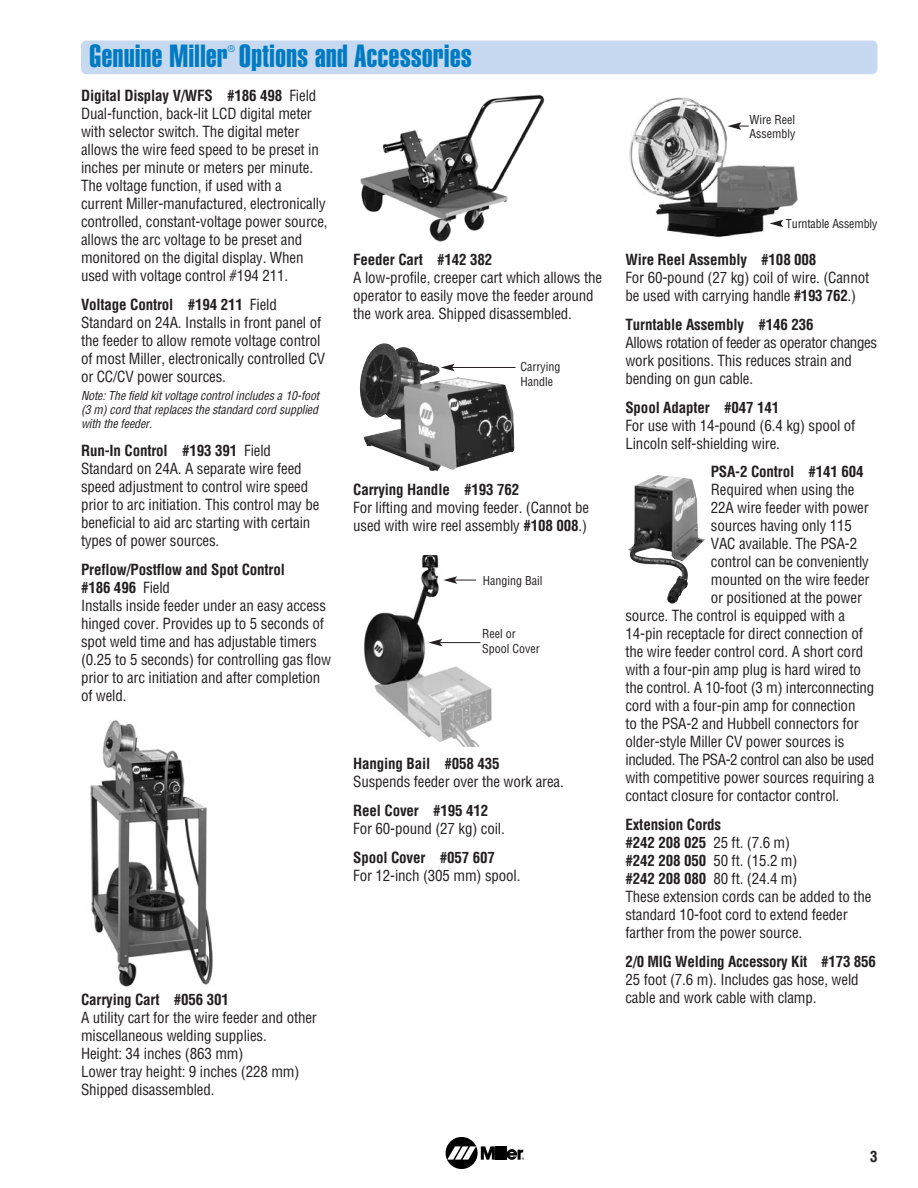
<style>
.page{position:relative;width:918px;height:1188px;background:#fff}
.page>*{position:absolute;margin:0;border:0;box-sizing:border-box;transform-origin:0 0}
.t1{font:31.5px "Helvetica Extra Compressed";letter-spacing:.02em;color:#007bc3}
.t2{font:condensed 15px/18px "Helvetica";letter-spacing:-.01em;color:#231f20}
.t3{font:700 condensed 15px "Helvetica";letter-spacing:-.01em;color:#231f20}
.t4{font:condensed 15px "Helvetica";letter-spacing:-.03em;color:#231f20}
.t5{font:italic condensed 12px/14.4px "Helvetica";color:#231f20;text-align:justify}
.t6{font:condensed 12px/14.4px "Helvetica";color:#231f20}
.t7{font:condensed 9px "Helvetica";color:#007bc3}
.s1{font-weight:700}
</style>
<div class="page">
<div style="left:446px;top:1137px;width:32px;height:32px;background:#000;border-radius:50%"></div>
<hr style="left:499px;top:1146px;width:3px;height:14px;background:#000">
<hr style="left:503px;top:1146px;width:3px;height:14px;background:#000">
<svg style="left:447px;top:1146px;width:52px;height:14px"></svg>
<svg style="left:506px;top:1149px;width:18px;height:11px"></svg>
<div style="left:81px;top:40px;width:797px;height:34px;background:#c6d9f0;border-radius:5px"></div>
<img style="left:628px;top:475px;width:77px;height:129px">
<img style="left:90px;top:720px;width:123px;height:267px">
<img style="left:360px;top:343px;width:154px;height:128px">
<img style="left:363px;top:555px;width:129px;height:192px">
<img style="left:629px;top:97px;width:169px;height:141px">
<img style="left:360px;top:94px;width:185px;height:148px">
<svg style="left:727px;top:122px;width:22px;height:8px"></svg>
<svg style="left:770px;top:220px;width:13px;height:7px"></svg>
<hr style="left:440px;top:642px;width:40px;height:1px;background:#231f20">
<svg style="left:428px;top:639px;width:14px;height:7px"></svg>
<svg style="left:443px;top:576px;width:33px;height:8px"></svg>
<hr style="left:452px;top:367px;width:64px;height:1px;background:#231f20">
<svg style="left:441px;top:364px;width:14px;height:7px"></svg>
<h1 class="t1" style="left:90px;top:45px;width:384px">Genuine Miller Options and Accessories</h1>
<p class="t7" style="left:228px;top:46px;width:9px">®</p>
<p class="t2" style="left:81px;top:88px;width:248px"><span class="s1">Digital Display V/WFS #186 498</span> Field Dual-function, back-lit LCD digital meter with selector switch. The digital meter allows the wire feed speed to be preset in inches per minute or meters per minute.<br>The voltage function, if used with a<br>current Miller-manufactured, electronically controlled, constant-voltage power source, allows the arc voltage to be preset and monitored on the digital display. When used with voltage control #194 211.</p>
<p class="t2" style="left:81px;top:296px;width:246px"><span class="s1">Voltage Control #194 211</span> Field Standard on 24A. Installs in front panel of the feeder to allow remote voltage control of most Miller, electronically controlled CV or CC/CV power sources.</p>
<p class="t5" style="left:81px;top:389px;width:242px">Note:The field kitvoltage controlincludes a 10-foot (3 m)cord thatreplaces the standard cord supplied with the feeder.</p>
<p class="t2" style="left:81px;top:443px;width:240px"><span class="s1">Run-In Control #193 391</span> Field Standard on 24A. A separate wire feed speed adjustment to control wire speed prior to arc initiation. This control may be beneficial to aid arc starting with certain types of power sources.</p>
<p class="t2" style="left:81px;top:561px;width:252px"><span class="s1">Preflow/Postflow and Spot Control<br>#186 496</span> Field<br>Installs inside feeder under an easy access hinged cover. Provides up to 5 seconds of spot weld time and has adjustable timers (0.25 to 5 seconds) for controlling gas flow prior to arc initiation and after completion of weld.</p>
<p class="t3" style="left:353px;top:254px;width:141px">Feeder Cart #142 382</p>
<p class="t2" style="left:353px;top:270px;width:250px">A low-profile, creeper cart which allows the operator to easily move the feeder around the work area. Shipped disassembled.</p>
<p class="t6" style="left:521px;top:361px;width:41px">Carrying<br>Handle</p>
<p class="t3" style="left:353px;top:484px;width:168px">Carrying Handle #193 762</p>
<p class="t2" style="left:353px;top:500px;width:237px">For lifting and moving feeder. (Cannot be used with wire reel assembly <span class="s1">#108 008</span>.)</p>
<p class="t6" style="left:483px;top:574px;width:61px">Hanging Bail</p>
<p class="t6" style="left:482px;top:628px;width:59px">Reel or<br>Spool Cover</p>
<p class="t3" style="left:353px;top:758px;width:148px">Hanging Bail #058 435</p>
<p class="t2" style="left:353px;top:774px;width:212px">Suspends feeder over the work area.</p>
<p class="t3" style="left:353px;top:805px;width:137px">Reel Cover #195 412</p>
<p class="t2" style="left:353px;top:821px;width:153px">For 60-pound (27 kg) coil.</p>
<p class="t3" style="left:353px;top:852px;width:143px">Spool Cover #057 607</p>
<p class="t2" style="left:353px;top:868px;width:169px">For 12-inch (305 mm) spool.</p>
<p class="t3" style="left:81px;top:994px;width:150px">Carrying Cart #056 301</p>
<p class="t2" style="left:81px;top:1010px;width:237px">A utility cart for the wire feeder and other miscellaneous welding supplies.<br>Height: 34 inches (863 mm)<br>Lower tray height: 9 inches (228 mm)<br>Shipped disassembled.</p>
<p class="t6" style="left:749px;top:113px;width:47px">Wire Reel<br>Assembly</p>
<p class="t6" style="left:786px;top:218px;width:93px">Turntable Assembly</p>
<p class="t3" style="left:625px;top:254px;width:193px">Wire Reel Assembly #108 008</p>
<p class="t2" style="left:625px;top:270px;width:245px">For 60-pound (27 kg) coil of wire. (Cannot be used with carrying handle <span class="s1">#193 762</span>.)</p>
<p class="t3" style="left:625px;top:319px;width:190px">Turntable Assembly #146 236</p>
<p class="t2" style="left:625px;top:335px;width:253px">Allows rotation of feeder as operator changes work positions. This reduces strain and bending on gun cable.</p>
<p class="t3" style="left:625px;top:401px;width:155px">Spool Adapter #047 141</p>
<p class="t2" style="left:625px;top:417px;width:232px">For use with 14-pound (6.4 kg) spool of<br>Lincoln self-shielding wire.</p>
<p class="t3" style="left:711px;top:466px;width:155px">PSA-2 Control #141 604</p>
<p class="t2" style="left:711px;top:482px;width:145px">Required when using the</p>
<p class="t2" style="left:711px;top:500px;width:159px">22A wire feeder with power</p>
<p class="t2" style="left:711px;top:518px;width:143px">sources having only 115</p>
<p class="t2" style="left:711px;top:536px;width:148px">VAC available. The PSA-2</p>
<p class="t2" style="left:711px;top:554px;width:160px">control can be con veniently</p>
<p class="t2" style="left:711px;top:572px;width:160px">mounted on the wire feeder</p>
<p class="t2" style="left:711px;top:590px;width:153px">or positioned at the power</p>
<p class="t2" style="left:625px;top:608px;width:221px">source. The control is equipped with a</p>
<p class="t2" style="left:625px;top:626px;width:239px">14-pin receptacle for direct con nection of</p>
<p class="t2" style="left:625px;top:644px;width:239px">the wire feeder control cord. A short cord</p>
<p class="t2" style="left:625px;top:662px;width:237px">with a four-pin amp plug is hard wired to</p>
<p class="t2" style="left:625px;top:680px;width:250px">the control. A 10-foot (3 m) intercon necting</p>
<p class="t2" style="left:625px;top:698px;width:232px">cord with a four-pin amp for connection</p>
<p class="t2" style="left:625px;top:716px;width:235px">to the PSA-2 and Hubbell connectors for</p>
<p class="t2" style="left:625px;top:734px;width:220px">older-style Miller CV power sources is</p>
<p class="t4" style="left:625px;top:754px;width:250px">included. The PSA-2 control can also be used</p>
<p class="t2" style="left:625px;top:770px;width:251px">with competitive power sources requiring a</p>
<p class="t2" style="left:625px;top:788px;width:215px">contact closure for contactor control.</p>
<p class="t2" style="left:625px;top:817px;width:247px"><span class="s1">Extension Cords<br>#242 208 025</span> 25 ft. (7.6 m)<br><span class="s1">#242 208 050</span> 50 ft. (15.2 m)<br><span class="s1">#242 208 080</span> 80 ft. (24.4 m)<br>These extension cords can be added to the standard 10-foot cord to extend feeder farther from the power source.</p>
<p class="t3" style="left:625px;top:956px;width:252px">2/0 MIG Welding Accessory Kit #173 856</p>
<p class="t2" style="left:625px;top:972px;width:235px">25 foot (7.6 m). Includes gas hose, weld cable and work cable with clamp.</p>
<p class="t3" style="left:870px;top:1151px;width:9px">3</p>
</div>
